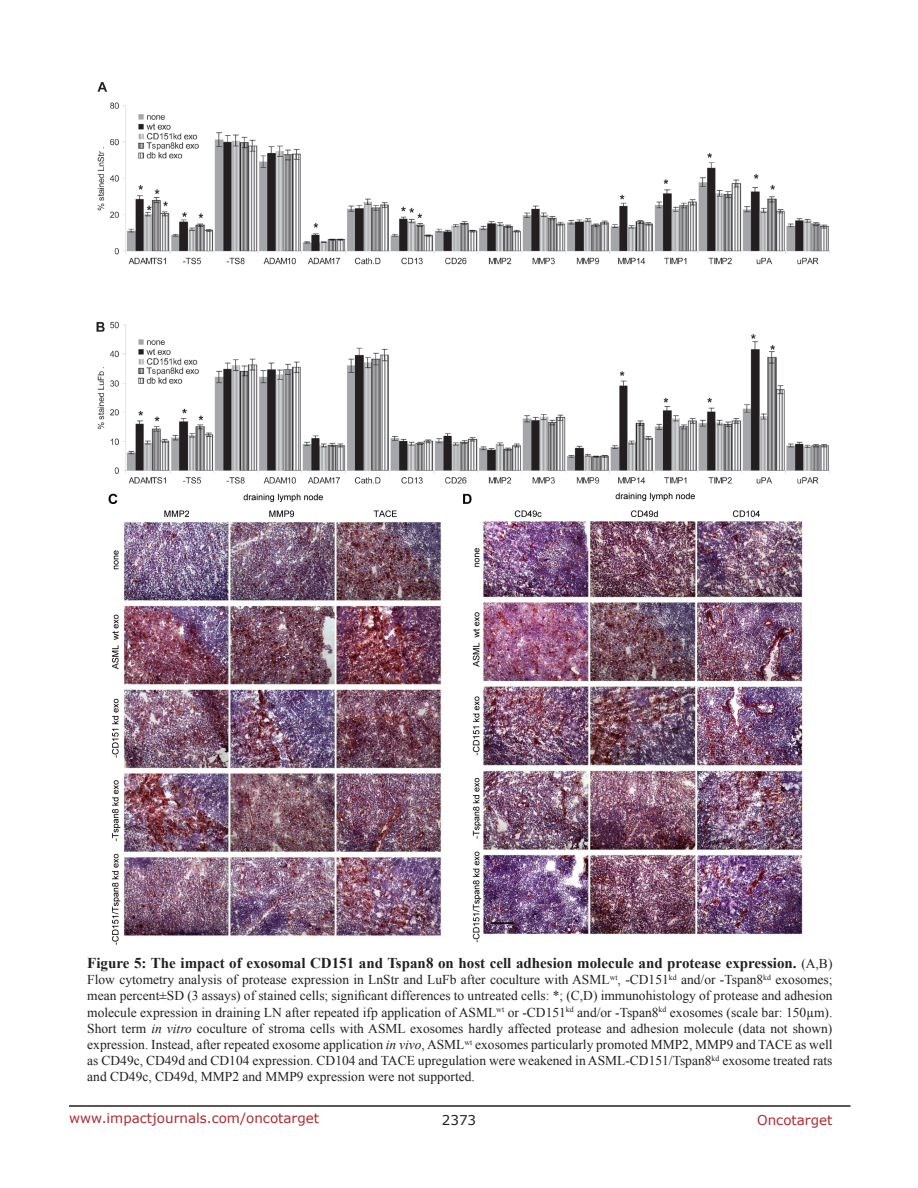
<style>
.page{position:relative;width:918px;height:1188px;background:#fff}
.page>*{position:absolute;margin:0;border:0;box-sizing:border-box;transform-origin:0 0}
.FigureText{font:700 15px "Times New Roman";color:#221f22}
.FigureText-2{font:13.5px/16.2px "Times New Roman";color:#221f22;text-align:justify}
.t1{font:13.5px "Verdana";color:#ac2b31}
.t2{font:13.5px "Verdana";color:#221f22}
.s1{font-weight:400;font-size:13.5px}
.s2{font-style:italic}
</style>
<div class="page">
<hr style="left:69px;top:1105px;width:781px;height:2px;background:#231f20">
<img style="left:96px;top:81px;width:734px;height:403px">
<img style="left:108px;top:492px;width:696px;height:453px">
<p class="FigureText" style="left:87px;top:953px;width:747px">Figure 5: The impact of exosomal CD151 and Tspan8 on host cell adhesion molecule and protease expression. <span class="s1">(A,B)</span></p>
<p class="FigureText-2" style="left:87px;top:971px;width:747px">Flow cytometry analysis of protease expression in LnStr and LuFb after coculture with ASML<sup>wt</sup>, -CD151<sup>kd</sup> and/or -Tspan8<sup>kd</sup> exosomes; mean percent±SD (3 assays) of stained cells; significant differences to untreated cells: *; (C,D) immunohistology of protease and adhesion molecule expression in draining LN after repeated ifp application of ASML<sup>wt</sup> or -CD151<sup>kd</sup> and/or -Tspan8<sup>kd</sup> exosomes (scale bar: 150µm).<br>Short term <span class="s2">in vitro</span> coculture of stroma cells with ASML exosomes hardly affected protease and adhesion molecule (data not shown) expression. Instead, after repeated exosome application <span class="s2">in vivo</span>, ASML<sup>wt</sup> exosomes particularly promoted MMP2, MMP9 and TACE as well as CD49c, CD49d and CD104 expression. CD104 and TACE upregulation were weakened in ASML-CD151/Tspan8<sup>kd</sup> exosome treated rats and CD49c, CD49d, MMP2 and MMP9 expression were not supported.</p>
<p class="t1" style="left:69px;top:1109px;width:252px">www.impactjournals.com/oncotarget</p>
<p class="t2" style="left:442px;top:1111px;width:36px">2373</p>
<p class="t1" style="left:757px;top:1111px;width:77px">Oncotarget</p>
</div>
